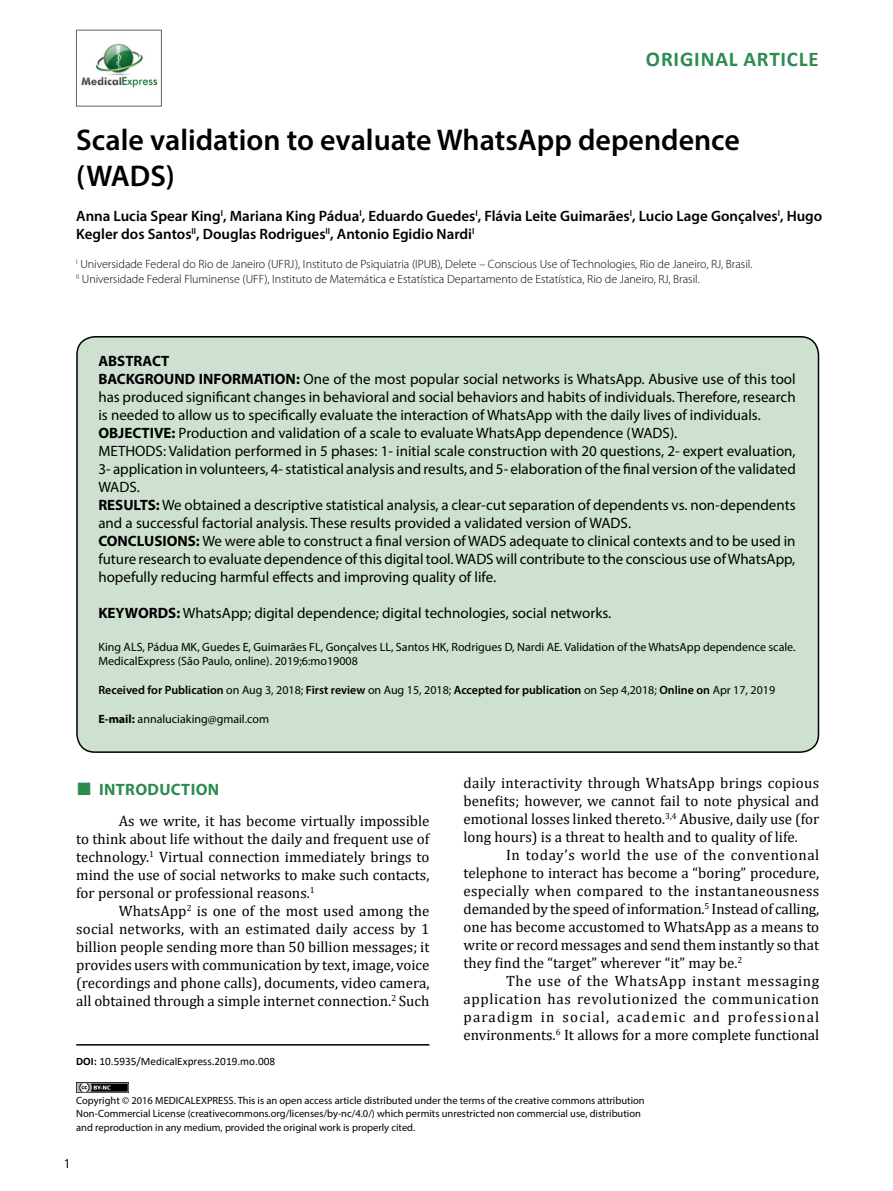
<style>
.page{position:relative;width:893px;height:1191px;background:#fff}
.page>*{position:absolute;margin:0;border:0;box-sizing:border-box;transform-origin:0 0}
.t1{font:600 30px/36px "Myriad Pro";color:#000}
.t2{font:700 21px "Calibri";letter-spacing:.04em;color:#2c8c50}
.t3{font:700 16.5px "Myriad Pro";letter-spacing:.02em;color:#2c8c50}
.t4{font:15px/18px "Cambria";color:#000;text-align:justify}
.t5{font:15px/18px "Myriad Pro";color:#000}
.t6{font:600 15px/18px "Myriad Pro";color:#000}
.t7{font:13.5px "Myriad Pro";color:#000}
.t8{font:300 12px/15px "Myriad Pro";color:#000}
.t9{font:12px/14.4px "Myriad Pro";color:#000}
.t10{font:600 12px "Myriad Pro";color:#000}
.t11{font:11.25px "Calibri";color:#000}
.t12{font:10.5px/13.2px "Myriad Pro";color:#000}
.s1{font-weight:700}
.s2{font-weight:400}
.s3{font-family:"Times New Roman";font-size:26.7px}
</style>
<div class="page">
<hr style="left:76px;top:1044px;width:353px;height:1px;background:#000">
<img style="left:81px;top:43px;width:77px;height:45px">
<div style="left:76px;top:30px;width:86px;height:76px;border:1px solid #636466"></div>
<div style="left:77px;top:337px;width:741px;height:415px;background:#cee1d1;border-radius:18px"></div>
<div style="left:76px;top:336px;width:743px;height:417px;border:2px solid #000;border-radius:18px"></div>
<img style="left:76px;top:1082px;width:52px;height:10px">
<h2 class="t2" style="left:646px;top:45px;width:174px">ORIGINAL ARTICLE</h2>
<h1 class="t1" style="left:76px;top:121px;width:665px">Scale validation to evaluate WhatsApp dependence (WADS)</h1>
<p class="t6" style="left:76px;top:206px;width:748px">Anna Lucia Spear King<sup>I</sup>, Mariana King Pádua<sup>I</sup>, Eduardo Guedes<sup>I</sup>, Flávia Leite Guimarães<sup>I</sup>, Lucio Lage Gonçalves<sup>I</sup>, Hugo<br>Kegler dos Santos<sup>II</sup>, Douglas Rodrigues<sup>II</sup>, Antonio Egidio Nardi<sup>I</sup></p>
<p class="t8" style="left:76px;top:256px;width:678px"><sup>I</sup> Universidade Federal do Rio de Janeiro (UFRJ), Instituto de Psiquiatria (IPUB), Delete – Conscious Use of Technologies, Rio de Janeiro, RJ, Brasil.<br><sup>II</sup> Universidade Federal Fluminense (UFF), Instituto de Matemática e Estatística Departamento de Estatística, Rio de Janeiro, RJ, Brasil.</p>
<p class="t5" style="left:98px;top:352px;width:699px"><span class="s1">ABSTRACT<br>BACKGROUND INFORMATION:</span> One of the most popular social networks is WhatsApp. Abusive use of this tool has produced significant changes in behavioral and social behaviors and habits of individuals. Therefore, research is needed to allow us to specifically evaluate the interaction of WhatsApp with the daily lives of individuals.<br><span class="s1">OBJECTIVE:</span> Production and validation of a scale to evaluate WhatsApp dependence (WADS).<br>METHODS: Validation performed in 5 phases: 1- initial scale construction with 20 questions, 2- expert evaluation, 3- application in volunteers, 4- statistical analysis and results, and 5- elaboration of the final version of the validated WADS.<br><span class="s1">RESULTS:</span> We obtained a descriptive statistical analysis, a clear-cut separation of dependents vs. non-dependents and a successful factorial analysis. These results provided a validated version of WADS.<br><span class="s1">CONCLUSIONS:</span> We were able to construct a final version of WADS adequate to clinical contexts and to be used in future research to evaluate dependence of this digital tool. WADS will contribute to the conscious use of WhatsApp, hopefully reducing harmful effects and improving quality of life.</p>
<p class="t5" style="left:98px;top:604px;width:514px"><span class="s1">KEYWORDS:</span> WhatsApp; digital dependence; digital technologies, social networks.</p>
<p class="t9" style="left:98px;top:639px;width:699px">King ALS, Pádua MK, Guedes E, Guimarães FL, Gonçalves LL, Santos HK, Rodrigues D, Nardi AE. Validation of the WhatsApp dependence scale.<br>MedicalExpress (São Paulo, online). 2019;6:mo19008</p>
<p class="t10" style="left:98px;top:682px;width:678px">Received for Publication <span class="s2">on Aug 3, 2018;</span> First review <span class="s2">on Aug 15, 2018;</span> Accepted for publication <span class="s2">on Sep 4,2018;</span> Online on <span class="s2">Apr 17, 2019</span></p>
<p class="t9" style="left:98px;top:711px;width:172px"><span class="s1">E-mail:</span> annaluciaking@gmail.com</p>
<p class="t3" style="left:76px;top:778px;width:145px"><span class="s3">■</span> INTRODUCTION</p>
<p class="t4" style="left:76px;top:811px;width:355px;text-indent:43px">As we write, it has become virtually impossible to think about life without the daily and frequent use of technology.<sup>1</sup> Virtual connection immediately brings to mind the use of social networks to make such contacts, for personal or professional reasons.<sup>1</sup></p>
<p class="t4" style="left:76px;top:901px;width:355px;text-indent:43px">WhatsApp<sup>2</sup> is one of the most used among the social networks, with an estimated daily access by 1 billion people sending more than 50 billion messages; it provides users with communication by text, image, voice (recordings and phone calls), documents, video camera, all obtained through a simple internet connection.<sup>2</sup> Such</p>
<p class="t11" style="left:76px;top:1053px;width:200px"><span class="s1">DOI:</span> 10.5935/MedicalExpress.2019.mo.008</p>
<p class="t4" style="left:463px;top:774px;width:357px">daily interactivity through WhatsApp brings copious benefits; however, we cannot fail to note physical and emotional losses linked thereto.<sup>3,4</sup> Abusive, daily use (for long hours) is a threat to health and to quality of life.</p>
<p class="t4" style="left:463px;top:846px;width:357px;text-indent:43px">In today’s world the use of the conventional telephone to interact has become a “boring” procedure, especially when compared to the instantaneousness demanded by the speed of information.<sup>5</sup> Instead of calling, one has become accustomed to WhatsApp as a means to write or record messages and send them instantly so that they find the “target” wherever “it” may be.<sup>2</sup></p>
<p class="t4" style="left:464px;top:972px;width:357px;text-indent:43px">The use of the WhatsApp instant messaging application has revolutionized the communication paradigm in social, academic and professional environments.<sup>6</sup> It allows for a more complete functional</p>
<p class="t12" style="left:76px;top:1094px;width:570px">Copyright © 2016 MEDICALEXPRESS. This is an open access article distributed under the terms of the creative commons attribution<br>Non-Commercial License (creativecommons.org/licenses/by-nc/4.0/) which permits unrestricted non commercial use, distribution and reproduction in any medium, provided the original work is properly cited.</p>
<p class="t7" style="left:64px;top:1155px;width:8px">1</p>
</div>
